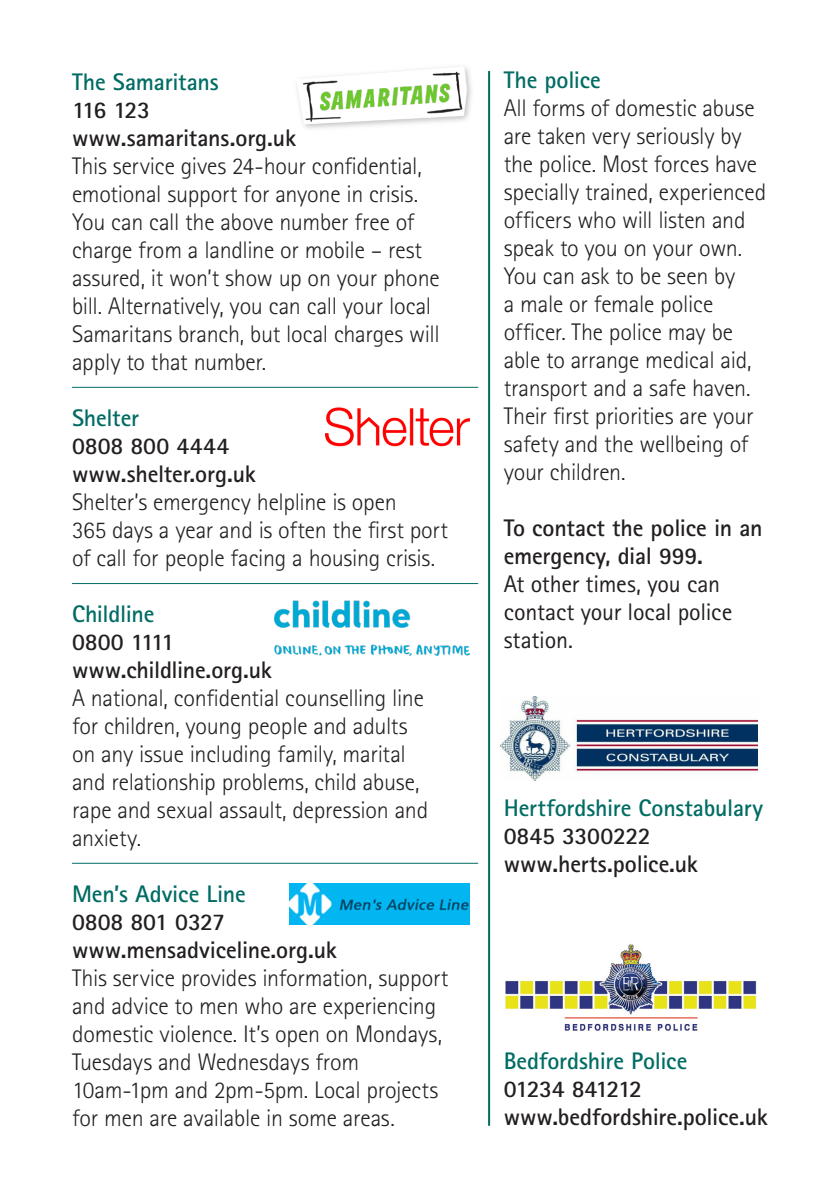
<style>
.page{position:relative;width:840px;height:1191px;background:#fff}
.page>*{position:absolute;margin:0;border:0;box-sizing:border-box;transform-origin:0 0}
.main_text{font:300 24px/28px "Rotis Sans Serif";letter-spacing:-.01em;color:#231f20}
.main_text-2{font:700 24px/28px "Rotis Sans Serif";letter-spacing:-.01em;color:#231f20}
.main_text-3{font:700 24px "Rotis Sans Serif";letter-spacing:-.01em;color:#006c64}
.main_text-4{font:24px/28px "Rotis Sans Serif";letter-spacing:-.01em;color:#231f20}
.main_text-5{font:700 24px "Rotis Sans Serif";letter-spacing:-.055em;color:#231f20}
.main_text-6{font:700 24px "Rotis Sans Serif";letter-spacing:-.06em;color:#231f20}
</style>
<div class="page">
<img style="left:290px;top:883px;width:179px;height:41px">
<img style="left:296px;top:66px;width:176px;height:63px">
<hr style="left:72px;top:387px;width:406px;height:1px;background:#006c64">
<hr style="left:72px;top:583px;width:406px;height:1px;background:#006c64">
<hr style="left:72px;top:863px;width:406px;height:1px;background:#006c64">
<img style="left:275px;top:601px;width:194px;height:54px">
<img style="left:325px;top:407px;width:144px;height:40px">
<img style="left:500px;top:697px;width:256px;height:84px">
<hr style="left:488px;top:71px;width:2px;height:1054px;background:#006c64">
<img style="left:505px;top:944px;width:252px;height:87px">
<p class="main_text-3" style="left:72px;top:66px;width:148px">The Samaritans</p>
<p class="main_text-2" style="left:72px;top:95px;width:79px">116 123</p>
<p class="main_text-2" style="left:72px;top:123px;width:225px">www.samaritans.org.uk</p>
<p class="main_text" style="left:72px;top:151px;width:369px">This service gives 24-hour confidential, emotional support for anyone in crisis.<br>You can call the above number free of charge from a landline or mobile – rest assured, it won’t show up on your phone bill. Alternatively, you can call your local Samaritans branch, but local charges will apply to that number.</p>
<p class="main_text-3" style="left:72px;top:402px;width:68px">Shelter</p>
<p class="main_text-2" style="left:72px;top:431px;width:159px">0808 800 4444</p>
<p class="main_text-2" style="left:72px;top:459px;width:185px">www.shelter.org.uk</p>
<p class="main_text" style="left:72px;top:487px;width:377px">Shelter’s emergency helpline is open<br>365 days a year and is often the first port of call for people facing a housing crisis.</p>
<p class="main_text-3" style="left:72px;top:598px;width:84px">Childline</p>
<p class="main_text-6" style="left:72px;top:626px;width:104px">0800 1111</p>
<p class="main_text-2" style="left:72px;top:655px;width:201px">www.childline.org.uk</p>
<p class="main_text" style="left:72px;top:683px;width:357px">A national, confidential counselling line for children, young people and adults on any issue including family, marital and relationship problems, child abuse, rape and sexual assault, depression and anxiety.</p>
<p class="main_text-3" style="left:72px;top:878px;width:175px">Men’s Advice Line</p>
<p class="main_text-2" style="left:72px;top:907px;width:154px">0808 801 0327</p>
<p class="main_text-2" style="left:72px;top:935px;width:266px">www.mensadviceline.org.uk</p>
<p class="main_text" style="left:72px;top:963px;width:377px">This service provides information, support and advice to men who are experiencing domestic violence. It’s open on Mondays, Tuesdays and Wednesdays from 10am-1pm and 2pm-5pm. Local projects for men are available in some areas.</p>
<p class="main_text-3" style="left:503px;top:65px;width:99px">The police</p>
<p class="main_text" style="left:503px;top:94px;width:264px">All forms of domestic abuse are taken very seriously by the police. Most forces have specially trained, experienced officers who will listen and speak to you on your own.<br>You can ask to be seen by<br>a male or female police officer. The police may be able to arrange medical aid, transport and a safe haven.<br>Their first priorities are your safety and the wellbeing of your children.</p>
<p class="main_text-2" style="left:503px;top:514px;width:260px">To contact the police in an emergency, dial 999.</p>
<p class="main_text-4" style="left:503px;top:570px;width:230px">At other times, you can contact your local police station.</p>
<p class="main_text-3" style="left:503px;top:793px;width:261px">Hertfordshire Constabulary</p>
<p class="main_text-2" style="left:503px;top:822px;width:148px">0845 3300222</p>
<p class="main_text-2" style="left:503px;top:850px;width:196px">www.herts.police.uk</p>
<p class="main_text-3" style="left:503px;top:1045px;width:185px">Bedfordshire Police</p>
<p class="main_text-5" style="left:503px;top:1073px;width:140px">01234 841212</p>
<p class="main_text-2" style="left:503px;top:1102px;width:265px">www.bedfordshire.police.uk</p>
</div>
